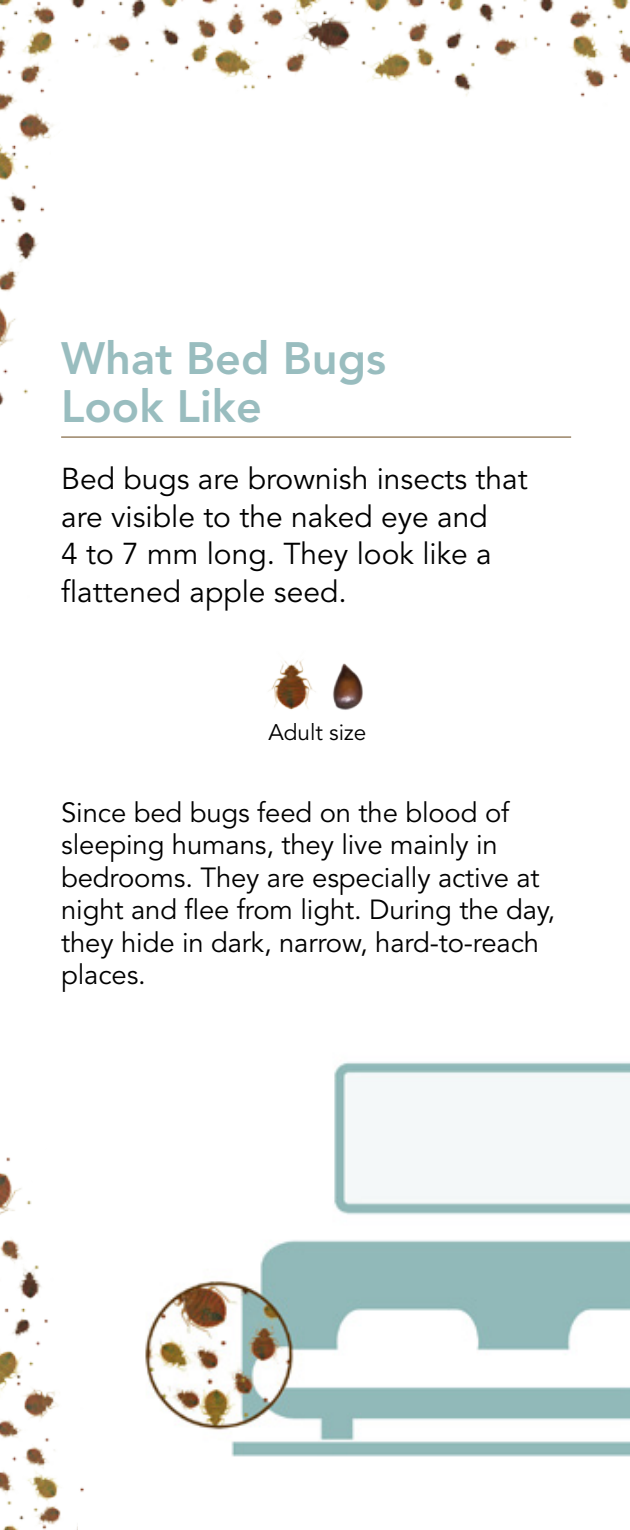
<style>
.page{position:relative;width:630px;height:1530px;background:#fff}
.page>*{position:absolute;margin:0;border:0;box-sizing:border-box;transform-origin:0 0}
.t1{font:800 45px/47.5px "Avenir";color:#99bdbf}
.t2{font:30px/37.5px "Avenir";color:#000}
.t3{font:27.5px/32.5px "Avenir";letter-spacing:-.005em;color:#000}
.t4{font:22.5px "Avenir";color:#000}
</style>
<div class="page">
<img style="left:0;top:0;width:630px;height:437px">
<img style="left:0;top:1157px;width:84px;height:373px">
<div style="left:552px;top:348px;width:78px;height:887px;background:#fff"></div>
<svg style="left:47px;top:244px;width:34px;height:50px"></svg>
<svg style="left:50px;top:126px;width:34px;height:50px"></svg>
<img style="left:145px;top:1062px;width:485px;height:395px">
<svg style="left:29px;top:1157px;width:55px;height:97px"></svg>
<img style="left:332px;top:663px;width:31px;height:47px">
<img style="left:269px;top:660px;width:47px;height:50px">
<svg style="left:0;top:417px;width:61px;height:20px"></svg>
<svg style="left:531px;top:85px;width:99px;height:285px"></svg>
<div style="left:78px;top:1518px;width:552px;height:12px;background:#fff"></div>
<hr style="left:61px;top:437px;width:510px;height:1px;background:#68461b">
<h1 class="t1" style="left:61px;top:335px;width:326px">What Bed Bugs<br>Look Like</h1>
<p class="t2" style="left:61px;top:461px;width:468px">Bed bugs are brownish insects that are visible to the naked eye and<br>4 to 7 mm long. They look like a flattened apple seed.</p>
<p class="t4" style="left:268px;top:719px;width:99px">Adult size</p>
<p class="t3" style="left:61px;top:797px;width:496px">Since bed bugs feed on the blood of sleeping humans, they live mainly in bedrooms. They are especially active at night and flee from light. During the day, they hide in dark, narrow, hard-to-reach places.</p>
</div>
